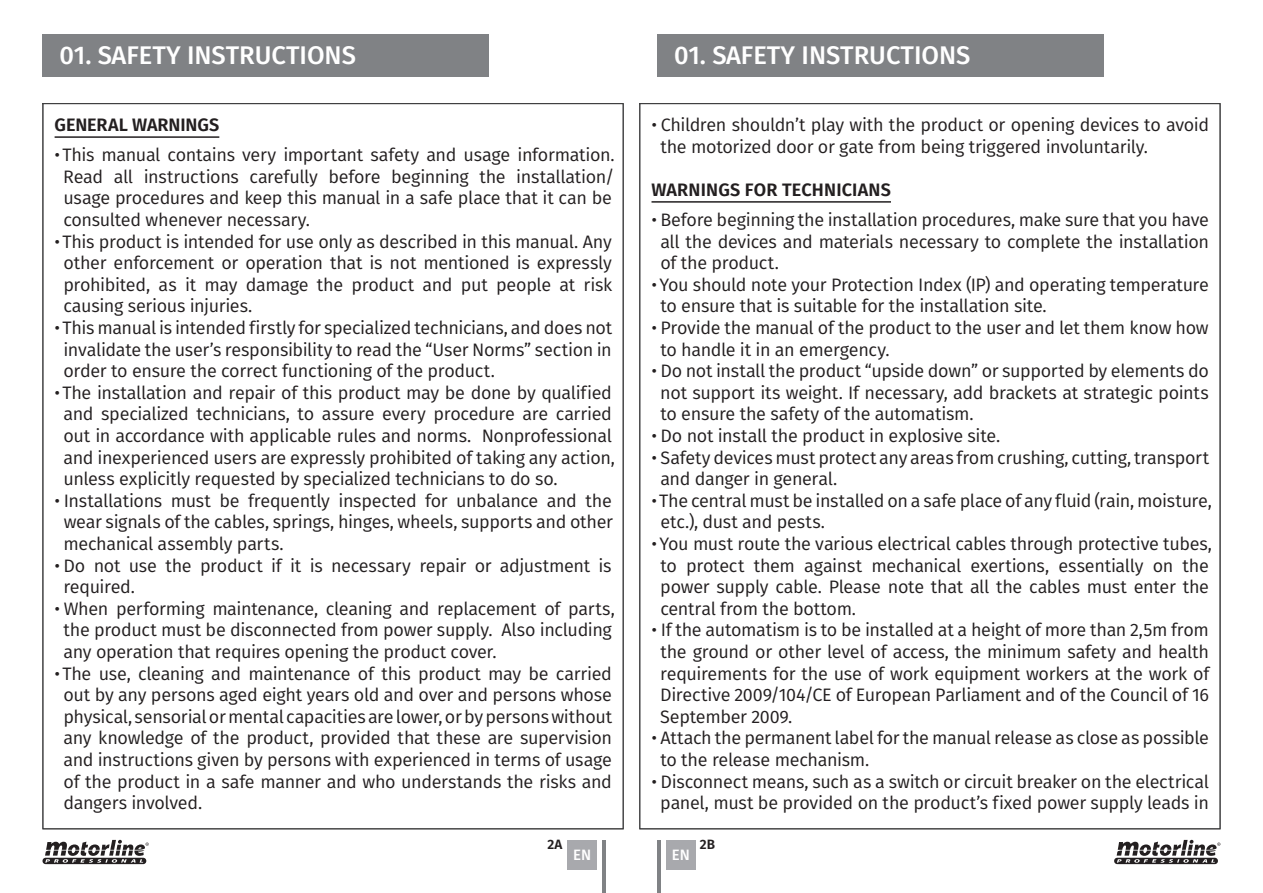
<style>
.page{position:relative;width:1263px;height:893px;background:#fff}
.page>*{position:absolute;margin:0;border:0;box-sizing:border-box;transform-origin:0 0}
.t1{font:500 25.5px "Fira Sans";color:#fff}
.t2{font:18px/21.6px "Fira Sans";letter-spacing:-.02em;color:#231f20}
._0_AVISOS_TITULO{font:600 18px "Fira Sans";letter-spacing:.01em;color:#231f20}
.t3{font:500 15px "Fira Sans";color:#fff}
.t4{font:600 13.5px "Fira Sans";color:#231f20}
</style>
<div class="page">
<div style="left:657px;top:34px;width:446px;height:43px;background:#808285"></div>
<div style="left:43px;top:34px;width:446px;height:43px;background:#808285"></div>
<div style="left:666px;top:840px;width:30px;height:29px;background:#a8a9ad"></div>
<div style="left:567px;top:840px;width:30px;height:29px;background:#a8a9ad"></div>
<hr style="left:603px;top:840px;width:3px;height:53px;background:#808285">
<hr style="left:657px;top:840px;width:3px;height:53px;background:#808285">
<svg style="left:1114px;top:840px;width:106px;height:24px"></svg>
<svg style="left:43px;top:840px;width:106px;height:24px"></svg>
<hr style="left:55px;top:136px;width:164px;height:2px;background:#231f20">
<hr style="left:651px;top:201px;width:240px;height:2px;background:#231f20">
<p class="t1" style="left:60px;top:35px;width:298px">01. SAFETY INSTRUCTIONS</p>
<p class="t1" style="left:674px;top:35px;width:298px">01. SAFETY INSTRUCTIONS</p>
<p class="_0_AVISOS_TITULO" style="left:55px;top:110px;width:166px">GENERAL WARNINGS</p>
<p class="t2" style="left:63px;top:144px;width:553px;text-indent:-9px">•This manual contains very important safety and usage information.<br>Read all instructions carefully before beginning the installation/ usage procedures and keep this manual in a safe place that it can be consulted whenever necessary.</p>
<p class="t2" style="left:63px;top:230px;width:550px;text-align:justify;text-indent:-9px">•This product is intended for use only as described in this manual. Any other enforcement or operation that is not mentioned is expressly prohibited, as it may damage the product and put people at risk causing serious injuries.</p>
<p class="t2" style="left:63px;top:316px;width:550px;text-align:justify;text-indent:-9px">•This manual is intended firstly for specialized technicians, and does not invalidate the user’s responsibility to read the “User Norms” section in order to ensure the correct functioning of the product.</p>
<p class="t2" style="left:63px;top:381px;width:553px;text-indent:-9px">•The installation and repair of this product may be done by qualified and specialized technicians, to assure every procedure are carried out in accordance with applicable rules and norms. Nonprofessional and inexperienced users are expressly prohibited of taking any action, unless explicitly requested by specialized technicians to do so.</p>
<p class="t2" style="left:63px;top:489px;width:551px;text-align:justify;text-indent:-9px">• Installations must be frequently inspected for unbalance and the wear signals of the cables, springs, hinges, wheels, supports and other mechanical assembly parts.</p>
<p class="t2" style="left:63px;top:554px;width:550px;text-indent:-9px">• Do not use the product if it is necessary repair or adjustment is required.</p>
<p class="t2" style="left:63px;top:597px;width:553px;text-indent:-9px">• When performing maintenance, cleaning and replacement of parts, the product must be disconnected from power supply. Also including any operation that requires opening the product cover.</p>
<p class="t2" style="left:63px;top:662px;width:550px;text-align:justify;text-indent:-9px">•The use, cleaning and maintenance of this product may be carried out by any persons aged eight years old and over and persons whose physical, sensorial or mental capacities are lower, or by persons without any knowledge of the product, provided that these are supervision and instructions given by persons with experienced in terms of usage of the product in a safe manner and who understands the risks and dangers involved.</p>
<p class="t2" style="left:660px;top:114px;width:550px;text-indent:-9px">• Children shouldn’t play with the product or opening devices to avoid the motorized door or gate from being triggered involuntarily.</p>
<p class="_0_AVISOS_TITULO" style="left:651px;top:175px;width:241px">WARNINGS FOR TECHNICIANS</p>
<p class="t2" style="left:660px;top:208px;width:550px;text-align:justify;text-indent:-9px">• Before beginning the installation procedures, make sure that you have all the devices and materials necessary to complete the installation of the product.</p>
<p class="t2" style="left:660px;top:273px;width:550px;text-indent:-9px">• You should note your Protection Index (IP) and operating temperature to ensure that is suitable for the installation site.</p>
<p class="t2" style="left:660px;top:316px;width:550px;text-indent:-9px">• Provide the manual of the product to the user and let them know how to handle it in an emergency.</p>
<p class="t2" style="left:660px;top:360px;width:550px;text-align:justify;text-indent:-9px">• Do not install the product “upside down” or supported by elements do not support its weight. If necessary, add brackets at strategic points to ensure the safety of the automatism.</p>
<p class="t2" style="left:651px;top:424px;width:350px">• Do not install the product in explosive site.</p>
<p class="t2" style="left:660px;top:446px;width:550px;text-indent:-9px">• Safety devices must protect any areas from crushing, cutting, transport and danger in general.</p>
<p class="t2" style="left:661px;top:489px;width:553px;text-indent:-9px">•The central must be installed on a safe place of any fluid (rain, moisture, etc.), dust and pests.</p>
<p class="t2" style="left:660px;top:532px;width:553px;text-indent:-9px">• You must route the various electrical cables through protective tubes, to protect them against mechanical exertions, essentially on the power supply cable. Please note that all the cables must enter the central from the bottom.</p>
<p class="t2" style="left:660px;top:619px;width:551px;text-align:justify;text-indent:-9px">• If the automatism is to be installed at a height of more than 2,5m from the ground or other level of access, the minimum safety and health requirements for the use of work equipment workers at the work of Directive 2009/104/CE of European Parliament and of the Council of 16<br>September 2009.</p>
<p class="t2" style="left:660px;top:727px;width:550px;text-indent:-9px">• Attach the permanent label for the manual release as close as possible to the release mechanism.</p>
<p class="t2" style="left:651px;top:770px;width:559px;text-align:center">• Disconnect means, such as a switch or circuit breaker on the electrical panel, must be provided on the product’s fixed power supply leads in</p>
<p class="t4" style="left:548px;top:833px;width:16px">2A</p>
<p class="t4" style="left:700px;top:833px;width:17px">2B</p>
<p class="t3" style="left:573px;top:842px;width:20px">EN</p>
<p class="t3" style="left:672px;top:842px;width:20px">EN</p>
</div>
